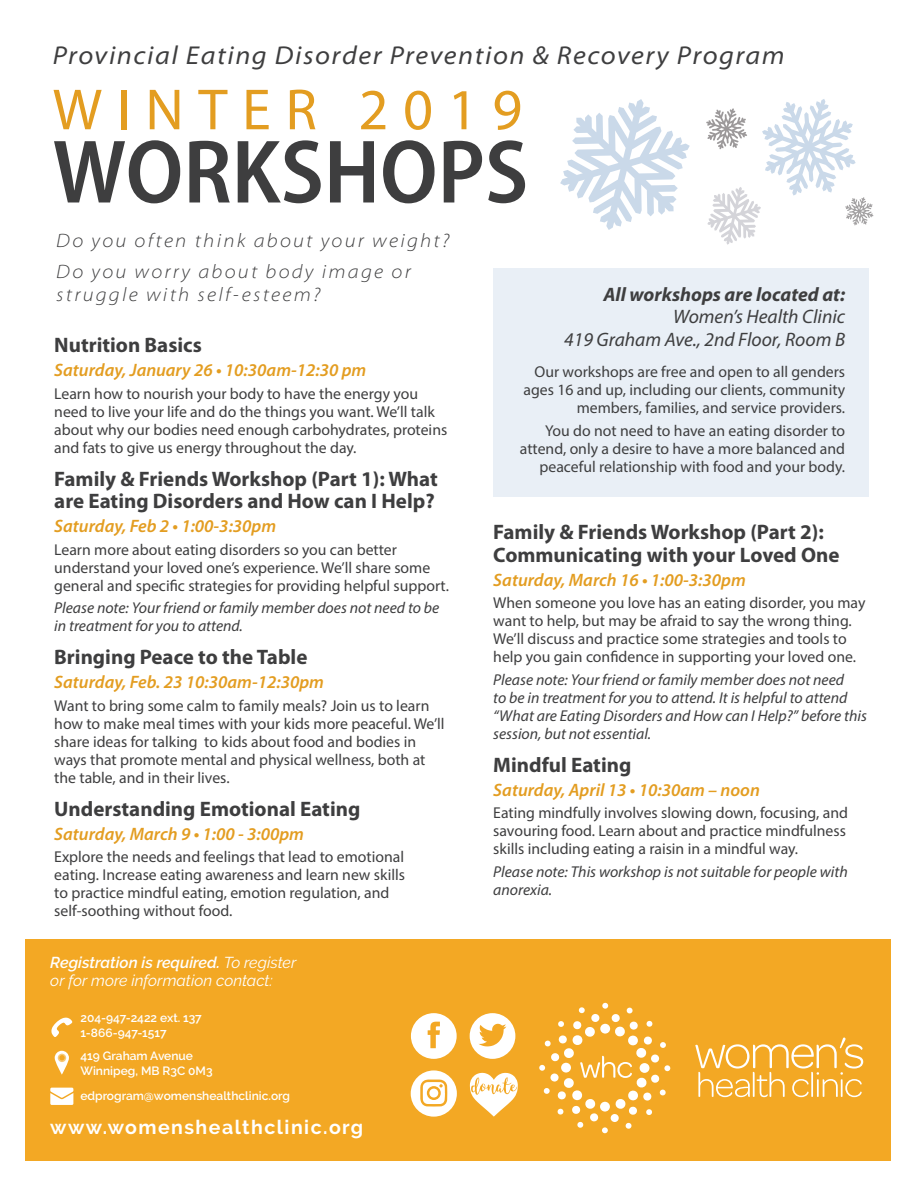
<style>
.page{position:relative;width:918px;height:1188px;background:#fff}
.page>*{position:absolute;margin:0;border:0;box-sizing:border-box;transform-origin:0 0}
.t1{font:600 semi-condensed 90.9px "Myriad Pro";color:#3e3e3f}
.t2{font:58.5px "Myriad Pro";letter-spacing:.25em;color:#e39d21}
.t3{font:italic semi-expanded 25.95px "Myriad Pro";letter-spacing:.06em;color:#3e3e3f}
.Details{font:700 21px/22.5px "Myriad Pro";color:#3e3e3f}
.t4{font:italic 300 semi-expanded 19.5px/22.5px "Myriad Pro";letter-spacing:.12em;color:#3e3e3f}
.Details-2{font:italic 19.5px/22.5px "Myriad Pro";color:#3e3e3f;text-align:right}
.t5{font:700 19.5px "Raleway";letter-spacing:.075em;color:#fff}
.Body_Bold{font:italic 600 18px "Myriad Pro";color:#e39d21}
.Body{font:15.75px/18px "Myriad Pro";color:#3e3e3f}
.Body-2{font:italic 15.75px/18px "Myriad Pro";color:#3e3e3f}
.t6{font:italic 15.75px/18px "Raleway";color:#fff}
.t7{font:600 12px/15px "Raleway";color:#fff}
.s1{font-weight:700}
.s2{font-weight:600}
</style>
<div class="page">
<div style="left:26px;top:940px;width:865px;height:221px;background:#f3a824"></div>
<svg style="left:539px;top:1003px;width:131px;height:130px"></svg>
<svg style="left:695px;top:1038px;width:168px;height:59px"></svg>
<svg style="left:55px;top:1051px;width:14px;height:24px"></svg>
<svg style="left:58px;top:1054px;width:8px;height:8px"></svg>
<svg style="left:59px;top:1055px;width:6px;height:5px"></svg>
<svg style="left:51px;top:1017px;width:21px;height:20px"></svg>
<svg style="left:50px;top:1088px;width:23px;height:17px"></svg>
<svg style="left:470px;top:1013px;width:45px;height:46px"></svg>
<svg style="left:411px;top:1013px;width:46px;height:46px"></svg>
<svg style="left:411px;top:1070px;width:46px;height:47px"></svg>
<svg style="left:470px;top:1073px;width:48px;height:44px"></svg>
<div style="left:493px;top:268px;width:376px;height:229px;background:#e9eff6"></div>
<svg style="left:560px;top:99px;width:130px;height:131px"></svg>
<svg style="left:706px;top:99px;width:168px;height:146px"></svg>
<p class="t3" style="left:53px;top:41px;width:734px">Provincial Eating Disorder Prevention &amp; Recovery Program</p>
<p class="t2" style="left:53px;top:74px;width:471px">WINTER 2019</p>
<p class="t1" style="left:53px;top:122px;width:477px">WORKSHOPS</p>
<p class="t4" style="left:56px;top:230px;width:395px">Do you often think about your weight?</p>
<p class="t4" style="left:56px;top:261px;width:356px">Do you worry about body image or struggle with self-esteem?</p>
<p class="Details-2" style="left:564px;top:283px;width:282px"><span class="s1">All workshops are located at:<br></span>Women’s Health Clinic<br>419 Graham Ave., 2nd Floor, Room B</p>
<p class="Body" style="left:524px;top:363px;width:323px;text-align:right">Our workshops are free and open to all genders ages 16 and up, including our clients, community members, families, and service providers.</p>
<p class="Body" style="left:520px;top:421px;width:327px;text-align:right">You do not need to have an eating disorder to attend, only a desire to have a more balanced and peaceful relationship with food and your body.</p>
<p class="Details" style="left:54px;top:334px;width:149px">Nutrition Basics</p>
<p class="Body_Bold" style="left:54px;top:359px;width:314px">Saturday, January 26 • 10:30am-12:30 pm</p>
<p class="Body" style="left:54px;top:384px;width:395px">Learn how to nourish your body to have the energy you need to live your life and do the things you want. We’ll talk about why our bodies need enough carbohydrates, proteins and fats to give us energy throughout the day.</p>
<p class="Details" style="left:54px;top:468px;width:385px">Family &amp; Friends Workshop (Part 1): What are Eating Disorders and How can I Help?</p>
<p class="Body_Bold" style="left:54px;top:515px;width:223px">Saturday, Feb 2 • 1:00-3:30pm</p>
<p class="Body" style="left:54px;top:540px;width:396px">Learn more about eating disorders so you can better understand your loved one’s experience. We’ll share some general and specific strategies for providing helpful support.</p>
<p class="Body-2" style="left:54px;top:599px;width:387px">Please note: Your friend or family member does not need to be in treatment for you to attend.</p>
<p class="Details" style="left:54px;top:646px;width:255px">Bringing Peace to the Table</p>
<p class="Body_Bold" style="left:54px;top:671px;width:271px">Saturday, Feb. 23 10:30am-12:30pm</p>
<p class="Body" style="left:54px;top:696px;width:392px">Want to bring some calm to family meals? Join us to learn how to make meal times with your kids more peaceful. We’ll share ideas for talking to kids about food and bodies in ways that promote mental and physical wellness, both at the table, and in their lives.</p>
<p class="Details" style="left:54px;top:798px;width:308px">Understanding Emotional Eating</p>
<p class="Body_Bold" style="left:54px;top:822px;width:251px">Saturday, March 9 • 1:00 - 3:00pm</p>
<p class="Body" style="left:54px;top:848px;width:352px">Explore the needs and feelings that lead to emotional eating. Increase eating awareness and learn new skills to practice mindful eating, emotion regulation, and self-soothing without food.</p>
<p class="Details" style="left:493px;top:521px;width:348px">Family &amp; Friends Workshop (Part 2):<br>Communicating with your Loved One</p>
<p class="Body_Bold" style="left:493px;top:568px;width:254px">Saturday, March 16 • 1:00-3:30pm</p>
<p class="Body" style="left:493px;top:594px;width:374px">When someone you love has an eating disorder, you may want to help, but may be afraid to say the wrong thing.<br>We’ll discuss and practice some strategies and tools to help you gain confidence in supporting your loved one.</p>
<p class="Body-2" style="left:493px;top:670px;width:375px">Please note: Your friend or family member does not need<br>to be in treatment for you to attend. It is helpful to attend “What are Eating Disorders and How can I Help?” before this session, but not essential.</p>
<p class="Details" style="left:493px;top:754px;width:140px">Mindful Eating</p>
<p class="Body_Bold" style="left:493px;top:778px;width:268px">Saturday, April 13 • 10:30am – noon</p>
<p class="Body" style="left:493px;top:804px;width:356px">Eating mindfully involves slowing down, focusing, and savouring food. Learn about and practice mindfulness skills including eating a raisin in a mindful way.</p>
<p class="Body-2" style="left:493px;top:862px;width:356px">Please note: This workshop is not suitable for people with anorexia.</p>
<p class="t6" style="left:50px;top:953px;width:248px"><span class="s2">Registration is required.</span> To register or for more information contact:</p>
<p class="t7" style="left:80px;top:1010px;width:123px">204-947-2422 ext. 137<br>1-866-947-1517</p>
<p class="t7" style="left:80px;top:1048px;width:134px">419 Graham Avenue<br>Winnipeg, MB R3C 0M3</p>
<p class="t7" style="left:80px;top:1088px;width:211px">edprogram@womenshealthclinic.org</p>
<p class="t5" style="left:50px;top:1116px;width:314px">www.womenshealthclinic.org</p>
</div>
